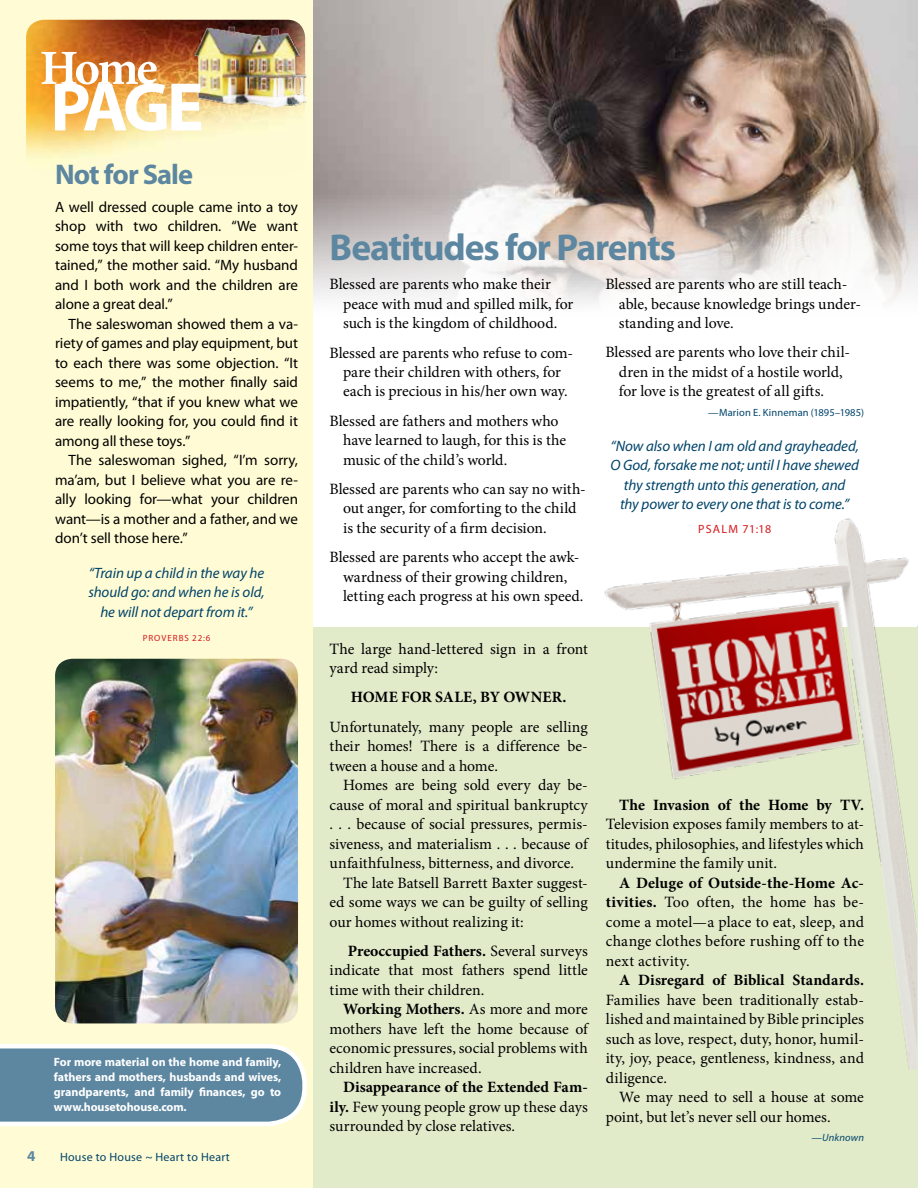
<style>
.page{position:relative;width:918px;height:1188px;background:#fff}
.page>*{position:absolute;margin:0;border:0;box-sizing:border-box;transform-origin:0 0}
.t1{font:700 37.5px "Myriad Pro";letter-spacing:-.03em;color:#5d87a1}
.t2{font:700 28.5px "Myriad Pro";letter-spacing:-.035em;color:#5d87a1}
.t3{font:15.75px/19.5px "Minion Pro";color:#000}
.t4{font:700 15.75px "Minion Pro";letter-spacing:-.005em;color:#000}
.t5{font:15px/19.5px "Myriad Pro";letter-spacing:-.005em;color:#000;text-align:justify}
.t6{font:italic 15px/19.5px "Myriad Pro";letter-spacing:-.005em;color:#00446a;text-align:center}
.t7{font:700 15px "Myriad Pro";color:#5d87a1}
.t8{font:700 12px/15px "Myriad Pro";letter-spacing:-.01em;color:#fff;text-align:justify}
.t9{font:12px "Myriad Pro";letter-spacing:.02em;color:#00446a}
.t10{font:12px "Myriad Pro";letter-spacing:.095em;color:#d71920}
.t11{font:10.5px "Myriad Pro";letter-spacing:.01em;color:#00446a}
.t12{font:italic 10.5px "Myriad Pro";letter-spacing:.01em;color:#00446a}
.t13{font:9px "Myriad Pro";letter-spacing:.105em;color:#d71920}
.s1{font-weight:700}
</style>
<div class="page">
<div style="left:313px;top:628px;width:605px;height:560px;background:#e1ebca"></div>
<img style="left:548px;top:518px;width:370px;height:592px">
<img style="left:313px;top:0;width:605px;height:304px">
<div style="left:0;top:0;width:313px;height:1188px;background:#fffcd5"></div>
<svg style="left:0;top:1044px;width:307px;height:82px;background:#7397ad"></svg>
<img style="left:26px;top:20px;width:279px;height:140px">
<img style="left:194px;top:25px;width:113px;height:83px">
<svg style="left:41px;top:52px;width:160px;height:79px;background:#edc595"></svg>
<img style="left:55px;top:659px;width:243px;height:364px">
<h2 class="t2" style="left:55px;top:155px;width:140px">Not for Sale</h2>
<p class="t5" style="left:55px;top:197px;width:244px">A well dressed couple came into a toy shop with two children. “We want some toys that will keep children enter&shy;tained,” the mother said. “My husband and I both work and the children are alone a great deal.”</p>
<p class="t5" style="left:55px;top:314px;width:245px;text-indent:14px">The saleswoman showed them a va&shy;riety of games and play equipment, but to each there was some objection. “It seems to me,” the mother finally said impatiently, “that if you knew what we are really looking for, you could find it among all these toys.”</p>
<p class="t5" style="left:55px;top:450px;width:244px;text-indent:14px">The saleswoman sighed, “I’m sorry, ma’am, but I believe what you are re&shy;ally looking for—what your children want—is a mother and a father, and we don’t sell those here.”</p>
<p class="t6" style="left:88px;top:563px;width:178px">“Train up a child in the way he should go: and when he is old, he will not depart from it.”</p>
<p class="t13" style="left:143px;top:632px;width:69px">PROVERBS 22:6</p>
<p class="t8" style="left:54px;top:1054px;width:229px">For more material on the home and family, fathers and mothers, husbands and wives, grandparents, and family finances, go to www.housetohouse.com.</p>
<p class="t7" style="left:27px;top:1146px;width:10px">4</p>
<p class="t9" style="left:60px;top:1150px;width:171px">House to House ~ Heart to Heart</p>
<h1 class="t1" style="left:330px;top:223px;width:348px">Beatitudes for Parents</h1>
<p class="t3" style="left:343px;top:275px;width:232px;text-indent:-13px">Blessed are parents who make their peace with mud and spilled milk, for such is the kingdom of childhood.</p>
<p class="t3" style="left:330px;top:343px;width:245px;text-align:center">Blessed are parents who refuse to com&shy;pare their children with others, for each is precious in his/her own way.</p>
<p class="t3" style="left:343px;top:411px;width:225px;text-indent:-13px">Blessed are fathers and mothers who have learned to laugh, for this is the music of the child’s world.</p>
<p class="t3" style="left:343px;top:479px;width:244px;text-indent:-13px">Blessed are parents who can say no with&shy;out anger, for comforting to the child is the security of a firm decision.</p>
<p class="t3" style="left:343px;top:548px;width:242px;text-indent:-13px">Blessed are parents who accept the awk&shy;wardness of their growing children, letting each progress at his own speed.</p>
<p class="t3" style="left:330px;top:639px;width:260px">The large hand-lettered sign in a front yard read simply:</p>
<p class="t4" style="left:351px;top:686px;width:217px">HOME FOR SALE, BY OWNER.</p>
<p class="t3" style="left:330px;top:717px;width:260px;text-align:justify">Unfortunately, many people are selling their homes! There is a difference be&shy;tween a house and a home.</p>
<p class="t3" style="left:343px;top:775px;width:246px">Homes are being sold every day be-</p>
<p class="t3" style="left:330px;top:795px;width:260px">cause of moral and spiritual bankruptcy</p>
<p class="t3" style="left:330px;top:814px;width:260px">. . . because of social pressures, permis-</p>
<p class="t3" style="left:330px;top:834px;width:260px">siveness, and materialism . . . because of</p>
<p class="t3" style="left:330px;top:853px;width:246px">unfaithfulness, bitterness, and divorce.</p>
<p class="t3" style="left:343px;top:873px;width:246px">The late Batsell Barrett Baxter suggest-</p>
<p class="t3" style="left:330px;top:892px;width:260px">ed some ways we can be guilty of selling</p>
<p class="t3" style="left:330px;top:912px;width:196px">our homes without realizing it:</p>
<p class="t3" style="left:330px;top:941px;width:260px;text-align:justify;text-indent:18px"><span class="s1">Preoccupied Fathers.</span> Several surveys indicate that most fathers spend little time with their children.</p>
<p class="t3" style="left:330px;top:1000px;width:260px;text-align:justify;text-indent:13px"><span class="s1">Working Mothers.</span> As more and more mothers have left the home because of economic pressures, social problems with children have increased.</p>
<p class="t3" style="left:330px;top:1078px;width:260px;text-align:justify;text-indent:13px"><span class="s1">Disappearance of the Extended Fam&shy;ily.</span> Few young people grow up these days surrounded by close relatives.</p>
<p class="t3" style="left:619px;top:275px;width:244px;text-indent:-13px">Blessed are parents who are still teach&shy;able, because knowledge brings under&shy;standing and love.</p>
<p class="t3" style="left:619px;top:343px;width:233px;text-indent:-13px">Blessed are parents who love their chil&shy;dren in the midst of a hostile world, for love is the greatest of all gifts.</p>
<p class="t11" style="left:708px;top:406px;width:157px">—Marion E. Kinneman (1895–1985)</p>
<p class="t6" style="left:610px;top:435px;width:250px">“Now also when I am old and grayheaded, O God, forsake me not; until I have shewed thy strength unto this generation, and<br>thy power to every one that is to come.”</p>
<p class="t10" style="left:698px;top:522px;width:74px">PSALM 71:18</p>
<p class="t4" style="left:619px;top:794px;width:246px">The Invasion of the Home by TV.</p>
<p class="t3" style="left:606px;top:814px;width:260px;text-align:justify">Television exposes family members to at&shy;titudes, philosophies, and lifestyles which undermine the family unit.</p>
<p class="t3" style="left:606px;top:873px;width:260px;text-align:justify;text-indent:13px"><span class="s1">A Deluge of Outside-the-Home Ac&shy;tivities.</span> Too often, the home has be&shy;come a motel—a place to eat, sleep, and change clothes before rushing off to the next activity.</p>
<p class="t4" style="left:619px;top:969px;width:246px">A Disregard of Biblical Standards.</p>
<p class="t3" style="left:606px;top:990px;width:260px;text-align:justify">Families have been traditionally estab&shy;lished and maintained by Bible principles such as love, respect, duty, honor, humil&shy;ity, joy, peace, gentleness, kindness, and diligence.</p>
<p class="t3" style="left:606px;top:1087px;width:260px;text-indent:13px">We may need to sell a house at some point, but let’s never sell our homes.</p>
<p class="t12" style="left:811px;top:1131px;width:54px">—Unknown</p>
</div>
